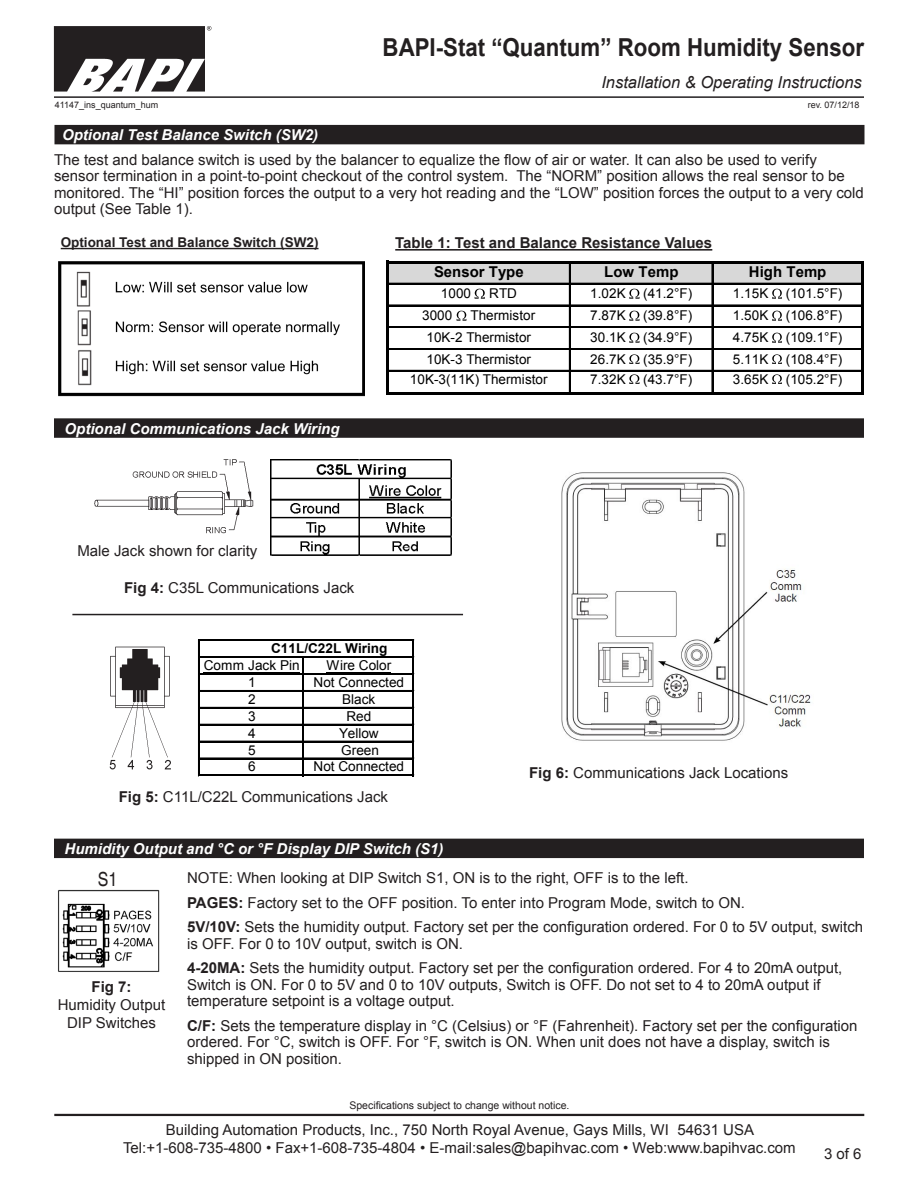
<style>
.page{position:relative;width:918px;height:1188px;background:#fff}
.page>*{position:absolute;margin:0;border:0;box-sizing:border-box;transform-origin:0 0}
.t1{font:700 24.75px "Arial";color:#231f20;scale:.9 1}
.t2{font:condensed 19.5px "Helvetica";color:#231f20}
.t3{font:italic 16.5px "Arial";color:#231f20}
.t4{font:15px/16.5px "Arial";color:#231f20}
.Datasheet_Section_Ti{font:italic 700 15px "Arial";color:#fff}
.t5{font:700 15px "Arial";color:#231f20}
.t6{font:700 15px "Arial";color:#000}
.t7{font:13.65px "Arial";color:#000}
.t8{font:700 13.65px "Arial";color:#000}
.t9{font:13.5px "Arial";letter-spacing:.005em;color:#000}
.t10{font:700 13.5px "Arial";color:#231f20}
.t11{font:10.5px "Arial";color:#231f20}
.t12{font:9px "Arial";color:#231f20}
.s1{font-weight:700}
</style>
<div class="page">
<hr style="left:54px;top:1114px;width:810px;height:2px;background:#231f20">
<hr style="left:54px;top:96px;width:810px;height:2px;background:#231f20">
<img style="left:53px;top:26px;width:159px;height:66px">
<img style="left:58px;top:889px;width:102px;height:83px">
<div style="left:55px;top:839px;width:808px;height:18px;background:#231f20"></div>
<div style="left:54px;top:839px;width:810px;height:19px;border:2px solid #231f20"></div>
<div style="left:55px;top:126px;width:809px;height:18px;background:#231f20"></div>
<div style="left:54px;top:125px;width:810px;height:19px;border:2px solid #231f20"></div>
<hr style="left:61px;top:248px;width:258px;height:1px;background:#231f20">
<hr style="left:395px;top:249px;width:317px;height:2px;background:#231f20">
<img style="left:109px;top:646px;width:62px;height:124px">
<div style="left:55px;top:419px;width:808px;height:18px;background:#231f20"></div>
<div style="left:54px;top:418px;width:810px;height:20px;border:2px solid #231f20"></div>
<img style="left:94px;top:459px;width:160px;height:75px">
<img style="left:561px;top:472px;width:250px;height:269px">
<img style="left:270px;top:460px;width:182px;height:96px">
<hr style="left:204px;top:672px;width:96px;height:1px;background:#000">
<hr style="left:327px;top:672px;width:64px;height:1px;background:#000">
<hr style="left:198px;top:640px;width:2px;height:136px;background:#000">
<hr style="left:412px;top:641px;width:1px;height:135px;background:#000">
<hr style="left:413px;top:641px;width:1px;height:135px;background:#000">
<hr style="left:303px;top:658px;width:1px;height:118px;background:#000">
<hr style="left:200px;top:640px;width:214px;height:1px;background:#000">
<hr style="left:200px;top:656px;width:214px;height:1px;background:#000">
<hr style="left:200px;top:657px;width:214px;height:1px;background:#000">
<hr style="left:200px;top:673px;width:214px;height:1px;background:#000">
<hr style="left:200px;top:674px;width:214px;height:1px;background:#000">
<hr style="left:200px;top:690px;width:214px;height:2px;background:#000">
<hr style="left:200px;top:707px;width:214px;height:2px;background:#000">
<hr style="left:200px;top:724px;width:214px;height:1px;background:#000">
<hr style="left:200px;top:741px;width:214px;height:1px;background:#000">
<hr style="left:200px;top:758px;width:214px;height:1px;background:#000">
<hr style="left:200px;top:775px;width:214px;height:1px;background:#000">
<hr style="left:72px;top:614px;width:391px;height:1px;background:#231f20">
<div style="left:388px;top:263px;width:475px;height:21px;background:#d8d8d8"></div>
<img style="left:475px;top:288px;width:10px;height:11px">
<img style="left:629px;top:288px;width:11px;height:11px">
<img style="left:772px;top:288px;width:10px;height:11px">
<img style="left:456px;top:310px;width:11px;height:11px">
<img style="left:629px;top:310px;width:11px;height:11px">
<img style="left:772px;top:310px;width:10px;height:11px">
<img style="left:629px;top:332px;width:11px;height:11px">
<img style="left:772px;top:332px;width:10px;height:11px">
<img style="left:629px;top:354px;width:11px;height:10px">
<img style="left:772px;top:354px;width:10px;height:10px">
<img style="left:629px;top:374px;width:11px;height:10px">
<img style="left:772px;top:374px;width:10px;height:10px">
<hr style="left:386px;top:261px;width:3px;height:134px;background:#000">
<hr style="left:569px;top:263px;width:2px;height:129px;background:#000">
<hr style="left:712px;top:263px;width:1px;height:129px;background:#000">
<hr style="left:861px;top:263px;width:3px;height:132px;background:#000">
<hr style="left:389px;top:261px;width:475px;height:2px;background:#000">
<hr style="left:389px;top:283px;width:472px;height:2px;background:#000">
<hr style="left:389px;top:305px;width:472px;height:1px;background:#000">
<hr style="left:389px;top:326px;width:472px;height:1px;background:#000">
<hr style="left:389px;top:327px;width:472px;height:1px;background:#000">
<hr style="left:389px;top:348px;width:472px;height:2px;background:#000">
<hr style="left:389px;top:370px;width:472px;height:2px;background:#000">
<hr style="left:389px;top:392px;width:475px;height:3px;background:#000">
<img style="left:58px;top:261px;width:307px;height:136px">
<h1 class="t1" style="left:383px;top:31px;width:536px">BAPI-Stat “Quantum” Room Humidity Sensor</h1>
<p class="t3" style="left:601px;top:71px;width:262px">Installation &amp; Operating Instructions</p>
<p class="t12" style="left:55px;top:99px;width:105px">41147_ins_quantum_hum</p>
<p class="t12" style="left:808px;top:99px;width:53px">rev. 07/12/18</p>
<p class="Datasheet_Section_Ti" style="left:62px;top:125px;width:258px">Optional Test Balance Switch (SW2)</p>
<p class="t4" style="left:54px;top:151px;width:811px">The test and balance switch is used by the balancer to equalize the flow of air or water. It can also be used to verify sensor termination in a point-to-point checkout of the control system. The “NORM” position allows the real sensor to be monitored. The “HI” position forces the output to a very hot reading and the “LOW” position forces the output to a very cold output (See Table 1).</p>
<p class="t5" style="left:395px;top:233px;width:319px">Table 1: Test and Balance Resistance Values</p>
<p class="t10" style="left:61px;top:233px;width:259px">Optional Test and Balance Switch (SW2)</p>
<p class="Datasheet_Section_Ti" style="left:65px;top:419px;width:276px">Optional Communications Jack Wiring</p>
<p class="t6" style="left:434px;top:262px;width:91px">Sensor Type</p>
<p class="t6" style="left:604px;top:262px;width:76px">Low Temp</p>
<p class="t6" style="left:749px;top:262px;width:79px">High Temp</p>
<p class="t9" style="left:441px;top:285px;width:32px">1000</p>
<p class="t9" style="left:489px;top:285px;width:29px">RTD</p>
<p class="t9" style="left:590px;top:285px;width:37px">1.02K</p>
<p class="t9" style="left:643px;top:285px;width:51px">(41.2°F)</p>
<p class="t9" style="left:733px;top:285px;width:37px">1.15K</p>
<p class="t9" style="left:786px;top:285px;width:58px">(101.5°F)</p>
<p class="t9" style="left:422px;top:307px;width:32px">3000</p>
<p class="t9" style="left:471px;top:307px;width:66px">Thermistor</p>
<p class="t9" style="left:590px;top:307px;width:37px">7.87K</p>
<p class="t9" style="left:643px;top:307px;width:51px">(39.8°F)</p>
<p class="t9" style="left:733px;top:307px;width:37px">1.50K</p>
<p class="t9" style="left:786px;top:307px;width:58px">(106.8°F)</p>
<p class="t9" style="left:426px;top:328px;width:106px">10K-2 Thermistor</p>
<p class="t9" style="left:590px;top:328px;width:37px">30.1K</p>
<p class="t9" style="left:643px;top:328px;width:51px">(34.9°F)</p>
<p class="t9" style="left:733px;top:328px;width:37px">4.75K</p>
<p class="t9" style="left:786px;top:328px;width:58px">(109.1°F)</p>
<p class="t9" style="left:426px;top:350px;width:106px">10K-3 Thermistor</p>
<p class="t9" style="left:590px;top:350px;width:37px">26.7K</p>
<p class="t9" style="left:643px;top:350px;width:51px">(35.9°F)</p>
<p class="t9" style="left:733px;top:350px;width:37px">5.11K</p>
<p class="t9" style="left:786px;top:350px;width:58px">(108.4°F)</p>
<p class="t9" style="left:410px;top:370px;width:139px">10K-3(11K) Thermistor</p>
<p class="t9" style="left:590px;top:370px;width:37px">7.32K</p>
<p class="t9" style="left:643px;top:370px;width:51px">(43.7°F)</p>
<p class="t9" style="left:733px;top:370px;width:37px">3.65K</p>
<p class="t9" style="left:786px;top:370px;width:58px">(105.2°F)</p>
<p class="t4" style="left:77px;top:543px;width:182px">Male Jack shown for clarity</p>
<p class="t4" style="left:124px;top:580px;width:232px"><span class="s1">Fig 4:</span> C35L Communications Jack</p>
<p class="t8" style="left:271px;top:639px;width:118px">C11L/C22L Wiring</p>
<p class="t7" style="left:204px;top:656px;width:97px">Comm Jack Pin</p>
<p class="t7" style="left:327px;top:656px;width:66px">Wire Color</p>
<p class="t7" style="left:248px;top:673px;width:9px">1</p>
<p class="t7" style="left:314px;top:673px;width:92px">Not Connected</p>
<p class="t7" style="left:248px;top:690px;width:9px">2</p>
<p class="t7" style="left:342px;top:690px;width:35px">Black</p>
<p class="t7" style="left:248px;top:707px;width:9px">3</p>
<p class="t7" style="left:346px;top:707px;width:26px">Red</p>
<p class="t7" style="left:248px;top:724px;width:9px">4</p>
<p class="t7" style="left:339px;top:724px;width:41px">Yellow</p>
<p class="t7" style="left:248px;top:741px;width:9px">5</p>
<p class="t7" style="left:341px;top:741px;width:39px">Green</p>
<p class="t7" style="left:248px;top:758px;width:9px">6</p>
<p class="t7" style="left:314px;top:758px;width:92px">Not Connected</p>
<p class="t4" style="left:119px;top:788px;width:271px"><span class="s1">Fig 5:</span> C11L/C22L Communications Jack</p>
<p class="t4" style="left:529px;top:765px;width:261px"><span class="s1">Fig 6:</span> Communications Jack Locations</p>
<p class="Datasheet_Section_Ti" style="left:65px;top:838px;width:380px">Humidity Output and °C or °F Display DIP Switch (S1)</p>
<p class="t2" style="left:98px;top:868px;width:21px">S1</p>
<p class="t5" style="left:92px;top:977px;width:42px">Fig 7:</p>
<p class="t4" style="left:58px;top:997px;width:109px">Humidity Output</p>
<p class="t4" style="left:67px;top:1015px;width:90px">DIP Switches</p>
<p class="t4" style="left:187px;top:870px;width:503px">NOTE: When looking at DIP Switch S1, ON is to the right, OFF is to the left.</p>
<p class="t4" style="left:187px;top:894px;width:559px"><span class="s1">PAGES:</span> Factory set to the OFF position. To enter into Program Mode, switch to ON.</p>
<p class="t4" style="left:187px;top:919px;width:678px"><span class="s1">5V/10V:</span> Sets the humidity output. Factory set per the configuration ordered. For 0 to 5V output, switch is OFF. For 0 to 10V output, switch is ON.</p>
<p class="t4" style="left:187px;top:960px;width:657px"><span class="s1">4-20MA:</span> Sets the humidity output. Factory set per the configuration ordered. For 4 to 20mA output,<br>Switch is ON. For 0 to 5V and 0 to 10V outputs, Switch is OFF. Do not set to 4 to 20mA output if temperature setpoint is a voltage output.</p>
<p class="t4" style="left:187px;top:1017px;width:672px"><span class="s1">C/F:</span> Sets the temperature display in °C (Celsius) or °F (Fahrenheit). Factory set per the configuration ordered. For °C, switch is OFF. For °F, switch is ON. When unit does not have a display, switch is shipped in ON position.</p>
<p class="t11" style="left:349px;top:1098px;width:222px">Specifications subject to change without notice.</p>
<p class="t4" style="left:123px;top:1121px;width:674px;line-height:18px;text-align:center">Building Automation Products, Inc., 750 North Royal Avenue, Gays Mills, WI 54631 USA<br>Tel:+1-608-735-4800 • Fax+1-608-735-4804 • E-mail:sales@bapihvac.com • Web:www.bapihvac.com</p>
<p class="t4" style="left:824px;top:1146px;width:39px">3 of 6</p>
</div>
